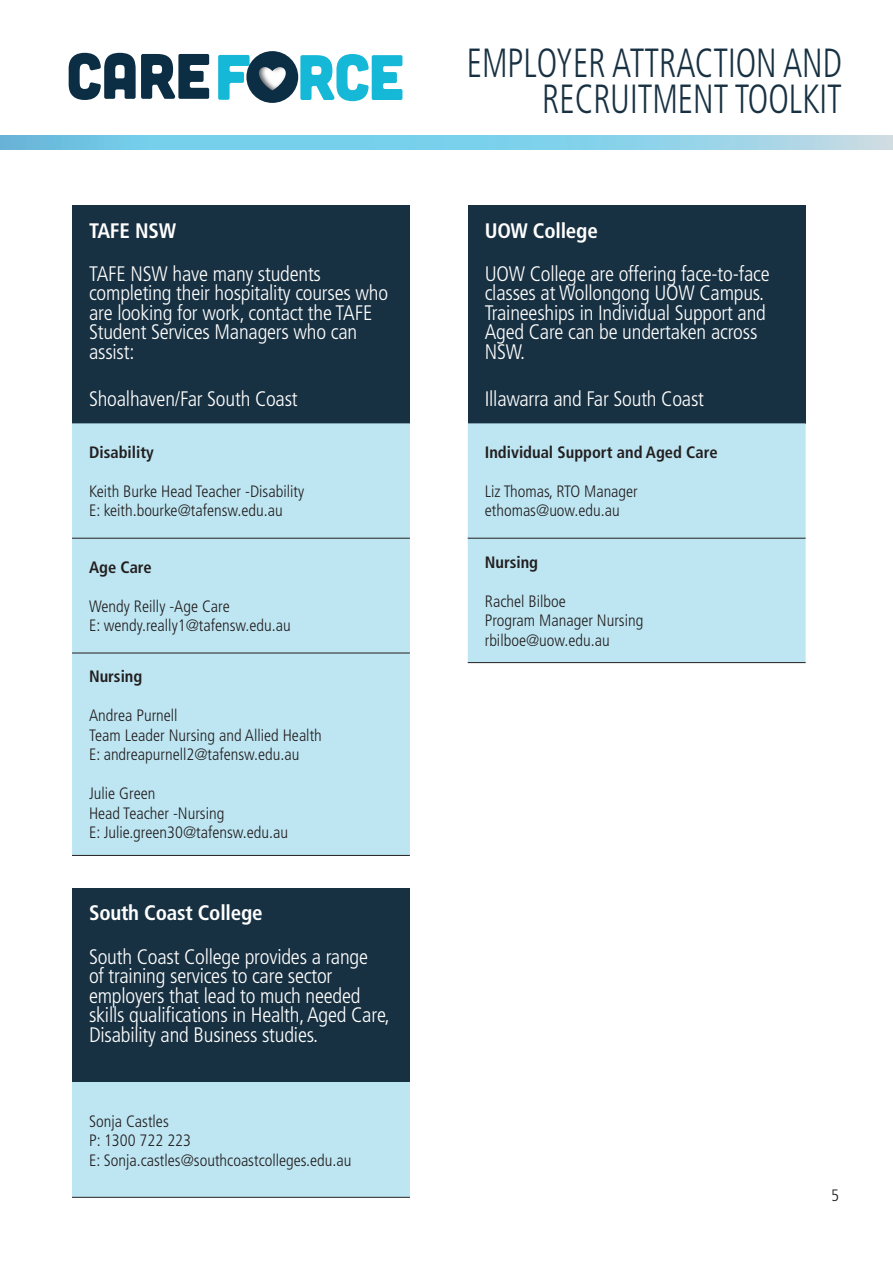
<style>
.page{position:relative;width:893px;height:1263px;background:#fff}
.page>*{position:absolute;margin:0;border:0;box-sizing:border-box;transform-origin:0 0}
.t1{font:64.05px "Cubano";color:#16b8d7}
.t2{font:300 condensed 40.65px/36px "Frutiger";color:#183142;text-align:right;scale:.85 1}
.t3{font:300 condensed 21px/19.5px "Frutiger";letter-spacing:-.01em;color:#fff}
.t4{font:700 condensed 21px "Frutiger";letter-spacing:-.01em;color:#fff}
.t5{font:300 condensed 16.5px/19.5px "Frutiger";color:#231f20}
.t6{font:700 condensed 16.5px "Frutiger";color:#231f20}
</style>
<div class="page">
<div style="left:72px;top:205px;width:338px;height:218px;background:#183142"></div>
<div style="left:72px;top:423px;width:338px;height:432px;background:#bee6f2"></div>
<hr style="left:72px;top:538px;width:338px;height:1px;background:#231f20">
<hr style="left:72px;top:653px;width:338px;height:1px;background:#231f20">
<hr style="left:72px;top:855px;width:338px;height:1px;background:#231f20">
<div style="left:468px;top:205px;width:338px;height:218px;background:#183142"></div>
<div style="left:468px;top:423px;width:338px;height:239px;background:#bee6f2"></div>
<hr style="left:468px;top:538px;width:338px;height:1px;background:#231f20">
<hr style="left:468px;top:662px;width:338px;height:1px;background:#231f20">
<div style="left:72px;top:888px;width:338px;height:194px;background:#183142"></div>
<div style="left:72px;top:1082px;width:338px;height:115px;background:#bee6f2"></div>
<hr style="left:72px;top:1197px;width:338px;height:1px;background:#231f20">
<svg style="left:300px;top:54px;width:102px;height:47px"></svg>
<svg style="left:69px;top:53px;width:140px;height:47px"></svg>
<div style="left:246px;top:51px;width:52px;height:52px;background:#0b2e45;border-radius:50%"></div>
<img style="left:259px;top:67px;width:27px;height:23px">
<svg style="left:0;top:136px;width:893px;height:13px;background:#85cfe8"></svg>
<h1 class="t1" style="left:215px;top:36px;width:37px">F</h1>
<h2 class="t2" style="left:467px;top:45px;width:443px">EMPLOYER ATTRACTION AND<br>RECRUITMENT TOOLKIT</h2>
<p class="t4" style="left:89px;top:218px;width:89px">TAFE NSW</p>
<p class="t3" style="left:89px;top:264px;width:301px">TAFE NSW have many students completing their hospitality courses who are looking for work, contact the TAFE<br>Student Services Managers who can assist:</p>
<p class="t3" style="left:89px;top:390px;width:210px">Shoalhaven/Far South Coast</p>
<p class="t6" style="left:89px;top:442px;width:66px">Disability</p>
<p class="t5" style="left:89px;top:481px;width:217px">Keith Burke Head Teacher -Disability<br>E: keith.bourke@tafensw.edu.au</p>
<p class="t6" style="left:89px;top:557px;width:64px">Age Care</p>
<p class="t5" style="left:89px;top:596px;width:203px">Wendy Reilly -Age Care<br>E: wendy.really1@tafensw.edu.au</p>
<p class="t6" style="left:89px;top:667px;width:55px">Nursing</p>
<p class="t5" style="left:89px;top:706px;width:234px">Andrea Purnell<br>Team Leader Nursing and Allied Health<br>E: andreapurnell2@tafensw.edu.au</p>
<p class="t5" style="left:89px;top:784px;width:201px">Julie Green<br>Head Teacher -Nursing<br>E: Julie.green30@tafensw.edu.au</p>
<p class="t4" style="left:89px;top:901px;width:175px">South Coast College</p>
<p class="t3" style="left:89px;top:947px;width:302px">South Coast College provides a range<br>of training services to care sector employers that lead to much needed skills qualifications in Health, Aged Care, Disability and Business studies.</p>
<p class="t5" style="left:89px;top:1111px;width:264px">Sonja Castles<br>P: 1300 722 223<br>E: Sonja.castles@southcoastcolleges.edu.au</p>
<p class="t4" style="left:485px;top:218px;width:115px">UOW College</p>
<p class="t3" style="left:485px;top:264px;width:286px">UOW College are offering face-to-face classes at Wollongong UOW Campus.<br>Traineeships in Individual Support and<br>Aged Care can be undertaken across<br>NSW.</p>
<p class="t3" style="left:485px;top:390px;width:221px">Illawarra and Far South Coast</p>
<p class="t6" style="left:485px;top:442px;width:234px">Individual Support and Aged Care</p>
<p class="t5" style="left:485px;top:481px;width:155px">Liz Thomas, RTO Manager ethomas@uow.edu.au</p>
<p class="t6" style="left:485px;top:552px;width:55px">Nursing</p>
<p class="t5" style="left:485px;top:591px;width:160px">Rachel Bilboe<br>Program Manager Nursing rbilboe@uow.edu.au</p>
<p class="t5" style="left:831px;top:1186px;width:9px">5</p>
</div>
